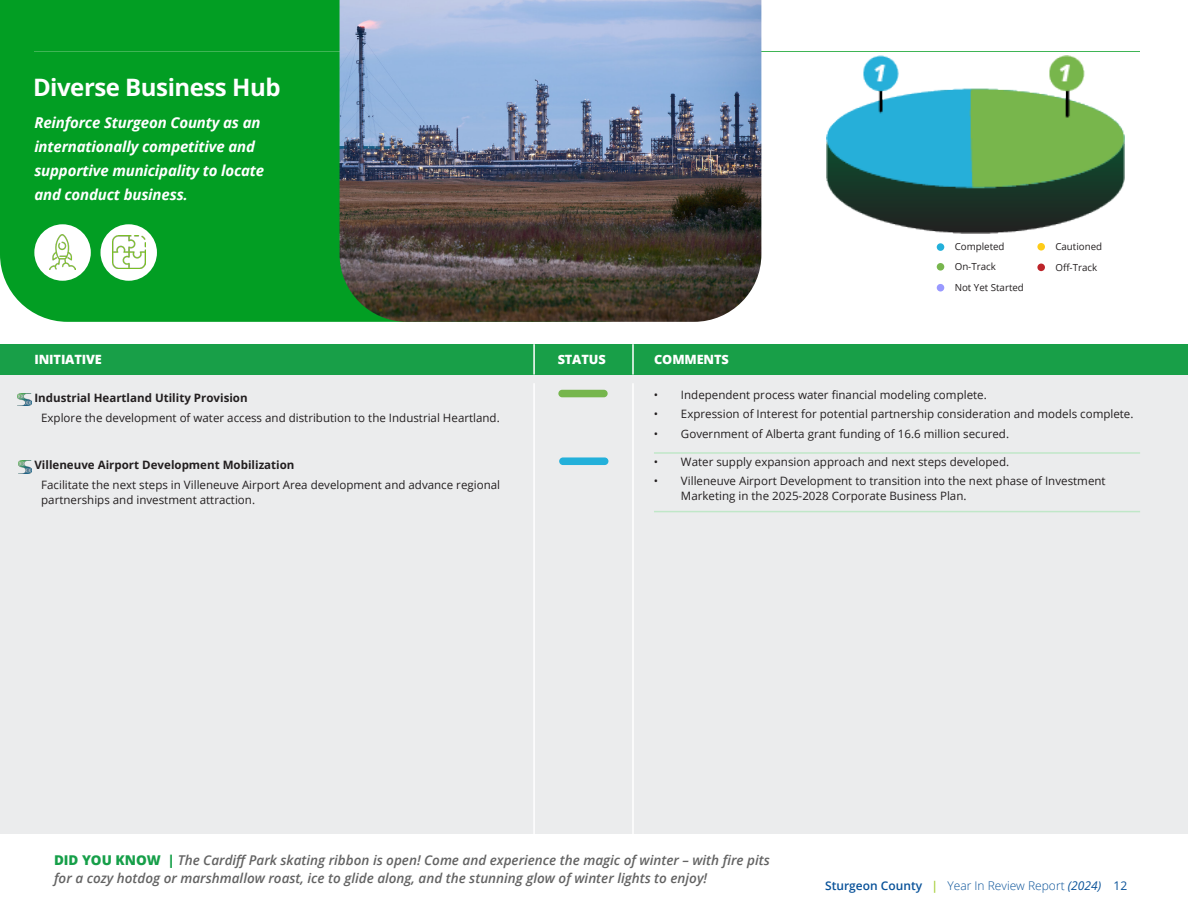
<style>
.page{position:relative;width:1188px;height:918px;background:#fff}
.page>*{position:absolute;margin:0;border:0;box-sizing:border-box;transform-origin:0 0}
.t1{font:700 24px "Open Sans";letter-spacing:-.02em;color:#fff}
.t2{font:italic 700 15px/24px "Open Sans";letter-spacing:-.01em;color:#fff}
.t3{font:italic 600 13.5px/18px "Open Sans";color:#636363}
.t4{font:800 12.75px "Open Sans";letter-spacing:-.01em;color:#fff}
.t5{font:300 12px "Open Sans";color:#095299}
.t6{font:11.55px/15px "Open Sans";color:#231f20}
.t7{font:700 11.55px "Open Sans";color:#231f20}
.t8{font:9.75px "Open Sans";color:#231f20}
.s1{font-weight:800;font-style:normal;color:#169f49}
.s2{font-weight:600}
.s3{font-weight:600;color:#a6ce39}
.s4{font-weight:400;font-style:italic}
.s5{font-weight:400}
</style>
<div class="page">
<div style="left:0;top:344px;width:1188px;height:490px;background:#ebeced"></div>
<div style="left:0;top:0;width:340px;height:322px;background:#029e23"></div>
<div style="left:34px;top:224px;width:57px;height:57px;background:#fff;border-radius:50%"></div>
<img style="left:49px;top:235px;width:27px;height:34px">
<div style="left:101px;top:224px;width:56px;height:57px;background:#fff;border-radius:50%"></div>
<img style="left:112px;top:236px;width:33px;height:33px">
<div style="left:0;top:344px;width:1188px;height:31px;background:#189f48"></div>
<hr style="left:533px;top:344px;width:2px;height:31px;background:#fff">
<hr style="left:632px;top:344px;width:2px;height:31px;background:#fff">
<hr style="left:34px;top:51px;width:1106px;height:1px;background:#3fb555">
<hr style="left:533px;top:383px;width:2px;height:474px;background:#fff">
<hr style="left:632px;top:383px;width:2px;height:474px;background:#fff">
<div style="left:558px;top:390px;width:50px;height:7px;background:#76b64d;border-radius:4px"></div>
<div style="left:559px;top:457px;width:49px;height:8px;background:#23b0da;border-radius:4px"></div>
<img style="left:340px;top:0;width:421px;height:322px">
<img style="left:826px;top:55px;width:299px;height:178px">
<div style="left:937px;top:243px;width:7px;height:8px;background:#23b0da;border-radius:50%"></div>
<div style="left:937px;top:263px;width:7px;height:8px;background:#78b64e;border-radius:50%"></div>
<div style="left:937px;top:284px;width:7px;height:8px;background:#99f;border-radius:50%"></div>
<div style="left:1037px;top:243px;width:8px;height:8px;background:#fecc18;border-radius:50%"></div>
<div style="left:1037px;top:264px;width:8px;height:7px;background:#bd2429;border-radius:50%"></div>
<hr style="left:654px;top:452px;width:486px;height:2px;background:#c0e7c8">
<hr style="left:654px;top:511px;width:486px;height:1px;background:#c0e7c8">
<hr style="left:1187px;top:344px;width:1px;height:490px;background:#ebeced">
<img style="left:18px;top:394px;width:14px;height:12px">
<img style="left:18px;top:461px;width:14px;height:12px">
<p class="t1" style="left:33px;top:71px;width:249px">Diverse Business Hub</p>
<p class="t2" style="left:34px;top:110px;width:231px">Reinforce Sturgeon County as an internationally competitive and supportive municipality to locate and conduct business.</p>
<p class="t4" style="left:34px;top:349px;width:69px">INITIATIVE</p>
<p class="t4" style="left:558px;top:349px;width:50px">STATUS</p>
<p class="t4" style="left:654px;top:349px;width:76px">COMMENTS</p>
<p class="t8" style="left:955px;top:240px;width:51px">Completed</p>
<p class="t8" style="left:955px;top:260px;width:43px">On-Track</p>
<p class="t8" style="left:955px;top:281px;width:71px">Not Yet Started</p>
<p class="t8" style="left:1055px;top:240px;width:48px">Cautioned</p>
<p class="t8" style="left:1055px;top:261px;width:43px">Off-Track</p>
<p class="t7" style="left:34px;top:390px;width:215px">Industrial Heartland Utility Provision</p>
<p class="t6" style="left:41px;top:410px;width:460px">Explore the development of water access and distribution to the Industrial Heartland.</p>
<p class="t7" style="left:34px;top:457px;width:262px">Villeneuve Airport Development Mobilization</p>
<p class="t6" style="left:41px;top:477px;width:460px">Facilitate the next steps in Villeneuve Airport Area development and advance regional partnerships and investment attraction.</p>
<p class="t6" style="left:654px;top:387px;width:334px">• Independent process water financial modeling complete.</p>
<p class="t6" style="left:654px;top:406px;width:481px">• Expression of Interest for potential partnership consideration and models complete.</p>
<p class="t6" style="left:654px;top:426px;width:357px">• Government of Alberta grant funding of 16.6 million secured.</p>
<p class="t6" style="left:654px;top:454px;width:357px">• Water supply expansion approach and next steps developed.</p>
<p class="t6" style="left:681px;top:473px;width:426px;text-indent:-27px">• Villeneuve Airport Development to transition into the next phase of Investment<br>Marketing in the 2025-2028 Corporate Business Plan.</p>
<p class="t3" style="left:54px;top:851px;width:717px"><span class="s1">DID YOU KNOW |</span> The Cardiff Park skating ribbon is open! Come and experience the magic of winter – with fire pits for a cozy hotdog or marshmallow roast, ice to glide along, and the stunning glow of winter lights to enjoy!</p>
<p class="t5" style="left:825px;top:877px;width:304px"><span class="s2">Sturgeon County</span> <span class="s3">|</span> Year In Review Report <span class="s4">(2024)</span> <span class="s5">12</span></p>
</div>
